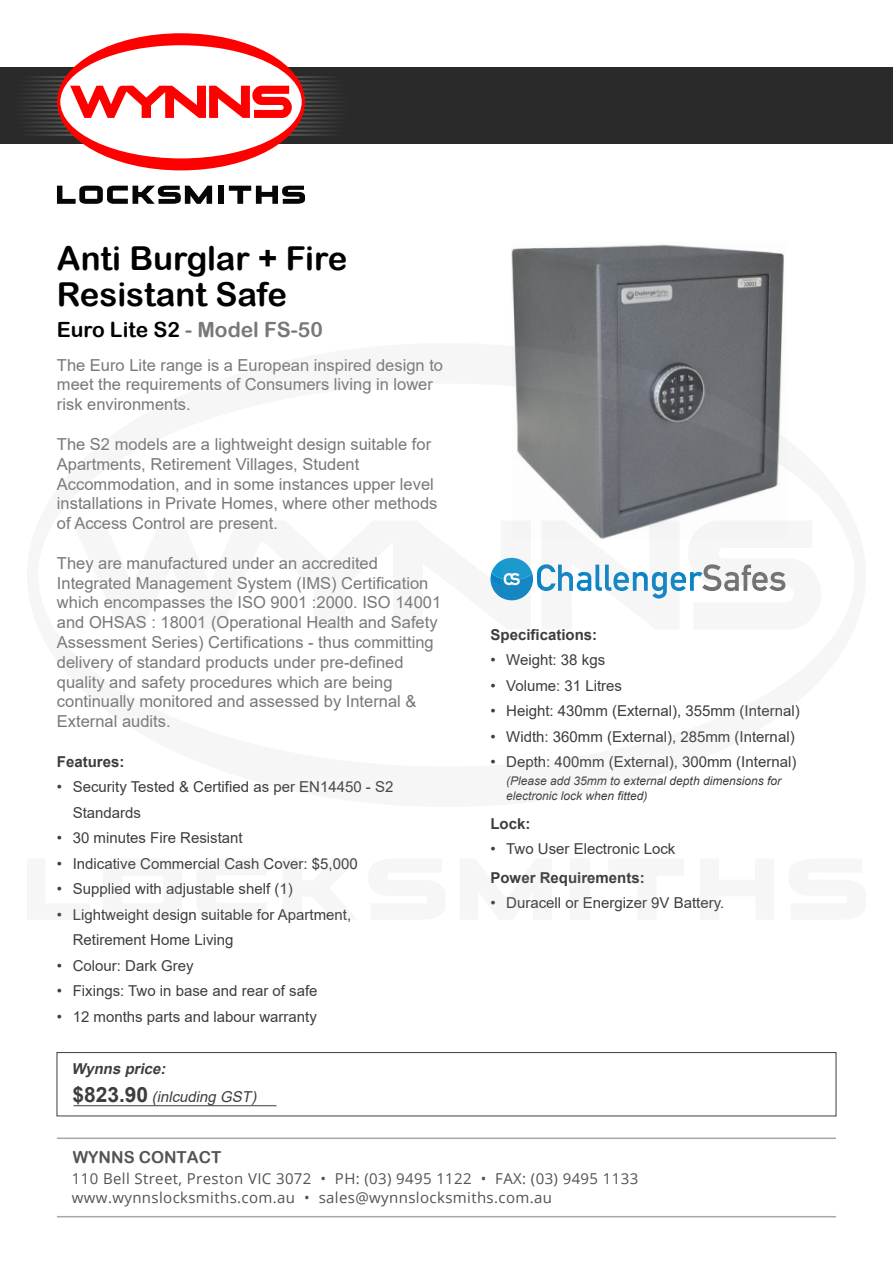
<style>
.page{position:relative;width:893px;height:1263px;background:#fff}
.page>*{position:absolute;margin:0;border:0;box-sizing:border-box;transform-origin:0 0}
.t1{font:33px/36px "Arial Rounded MT Bold";color:#000}
.t2{font:21px "Arial Rounded MT Bold";color:#78787b}
.t3{font:16.5px/19.8px "Arial";color:#78787b}
.t4{font:16.5px "Arial Rounded MT Bold";color:#545455}
.t5{font:15px/25.5px "Arial";color:#3d3d3f}
.t6{font:15px/19.5px "Open Sans";letter-spacing:.025em;color:#535355}
.t7{font:700 15px "Arial";color:#3d3d3f}
.t8{font:italic 15px/27.3px "Arial";color:#3d3d3f}
.t9{font:italic 12px/15px "Arial";color:#3d3d3f}
.s1{color:#000}
.s2{font-weight:700}
.s3{font-weight:700;font-style:normal;font-size:21px}
</style>
<div class="page">
<div style="left:0;top:67px;width:893px;height:77px;background:#2a2a2a"></div>
<svg style="left:57px;top:185px;width:155px;height:19px"></svg>
<div style="left:218px;top:186px;width:5px;height:18px;background:#060606"></div>
<svg style="left:229px;top:186px;width:76px;height:18px"></svg>
<svg style="left:27px;top:33px;width:309px;height:137px"></svg>
<hr style="left:57px;top:1137px;width:779px;height:2px;background:#a8a8a9">
<hr style="left:57px;top:1216px;width:779px;height:1px;background:#a8a8a9">
<img style="left:511px;top:244px;width:273px;height:99px">
<div style="left:57px;top:1052px;width:779px;height:64px;border:1px solid #3d3d3f"></div>
<hr style="left:73px;top:1105px;width:203px;height:1px;background:#3d3d3f">
<div style="left:571px;top:858px;width:19px;height:62px;background:#f6f6f6"></div>
<svg style="left:511px;top:343px;width:276px;height:177px;fill:#707379"></svg>
<svg style="left:490px;top:520px;width:298px;height:81px"></svg>
<h1 class="t1" style="left:57px;top:240px;width:292px">Anti Burglar + Fire<br>Resistant Safe</h1>
<p class="t2" style="left:57px;top:317px;width:267px"><span class="s1">Euro Lite S2</span> - Model FS-50</p>
<p class="t3" style="left:57px;top:355px;width:388px">The Euro Lite range is a European inspired design to meet the requirements of Consumers living in lower risk environments.</p>
<p class="t3" style="left:57px;top:434px;width:382px">The S2 models are a lightweight design suitable for Apartments, Retirement Villages, Student Accommodation, and in some instances upper level installations in Private Homes, where other methods of Access Control are present.</p>
<p class="t3" style="left:57px;top:553px;width:386px">They are manufactured under an accredited Integrated Management System (IMS) Certification which encompasses the ISO 9001 :2000. ISO 14001 and OHSAS : 18001 (Operational Health and Safety Assessment Series) Certifications - thus committing delivery of standard products under pre-defined quality and safety procedures which are being continually monitored and assessed by Internal &amp; External audits.</p>
<p class="t7" style="left:57px;top:751px;width:69px">Features:</p>
<p class="t5" style="left:73px;top:774px;width:322px;text-indent:-16px">• Security Tested &amp; Certified as per EN14450 - S2<br>Standards</p>
<p class="t5" style="left:57px;top:825px;width:187px">• 30 minutes Fire Resistant</p>
<p class="t5" style="left:57px;top:851px;width:302px">• Indicative Commercial Cash Cover: $5,000</p>
<p class="t5" style="left:57px;top:876px;width:237px">• Supplied with adjustable shelf (1)</p>
<p class="t5" style="left:73px;top:902px;width:280px;text-indent:-16px">• Lightweight design suitable for Apartment,<br>Retirement Home Living</p>
<p class="t5" style="left:57px;top:953px;width:138px">• Colour: Dark Grey</p>
<p class="t5" style="left:57px;top:978px;width:262px">• Fixings: Two in base and rear of safe</p>
<p class="t5" style="left:57px;top:1004px;width:262px">• 12 months parts and labour warranty</p>
<p class="t8" style="left:72px;top:1055px;width:190px"><span class="s2">Wynns price:<br></span><span class="s3">$ 8 2 3 . 9 0</span> (inlcuding GST)</p>
<p class="t7" style="left:490px;top:624px;width:108px">Specifications:</p>
<p class="t5" style="left:490px;top:647px;width:116px">• Weight: 38 kgs</p>
<p class="t5" style="left:490px;top:673px;width:133px">• Volume: 31 Litres</p>
<p class="t5" style="left:490px;top:698px;width:311px">• Height: 430mm (External), 355mm (Internal)</p>
<p class="t5" style="left:490px;top:724px;width:306px">• Width: 360mm (External), 285mm (Internal)</p>
<p class="t5" style="left:490px;top:749px;width:307px">• Depth: 400mm (External), 300mm (Internal)</p>
<p class="t9" style="left:506px;top:774px;width:276px">(Please add 35mm to external depth dimensions for electronic lock when fitted)</p>
<p class="t7" style="left:490px;top:813px;width:42px">Lock:</p>
<p class="t5" style="left:490px;top:836px;width:186px">• Two User Electronic Lock</p>
<p class="t7" style="left:490px;top:867px;width:156px">Power Requirements:</p>
<p class="t5" style="left:490px;top:890px;width:235px">• Duracell or Energizer 9V Battery.</p>
<p class="t4" style="left:73px;top:1147px;width:150px">WYNNS CONTACT</p>
<p class="t6" style="left:72px;top:1168px;width:568px">110 Bell Street, Preston VIC 3072 • PH: (03) 9495 1122 • FAX: (03) 9495 1133 www.wynnslocksmiths.com.au • sales@wynnslocksmiths.com.au</p>
</div>
